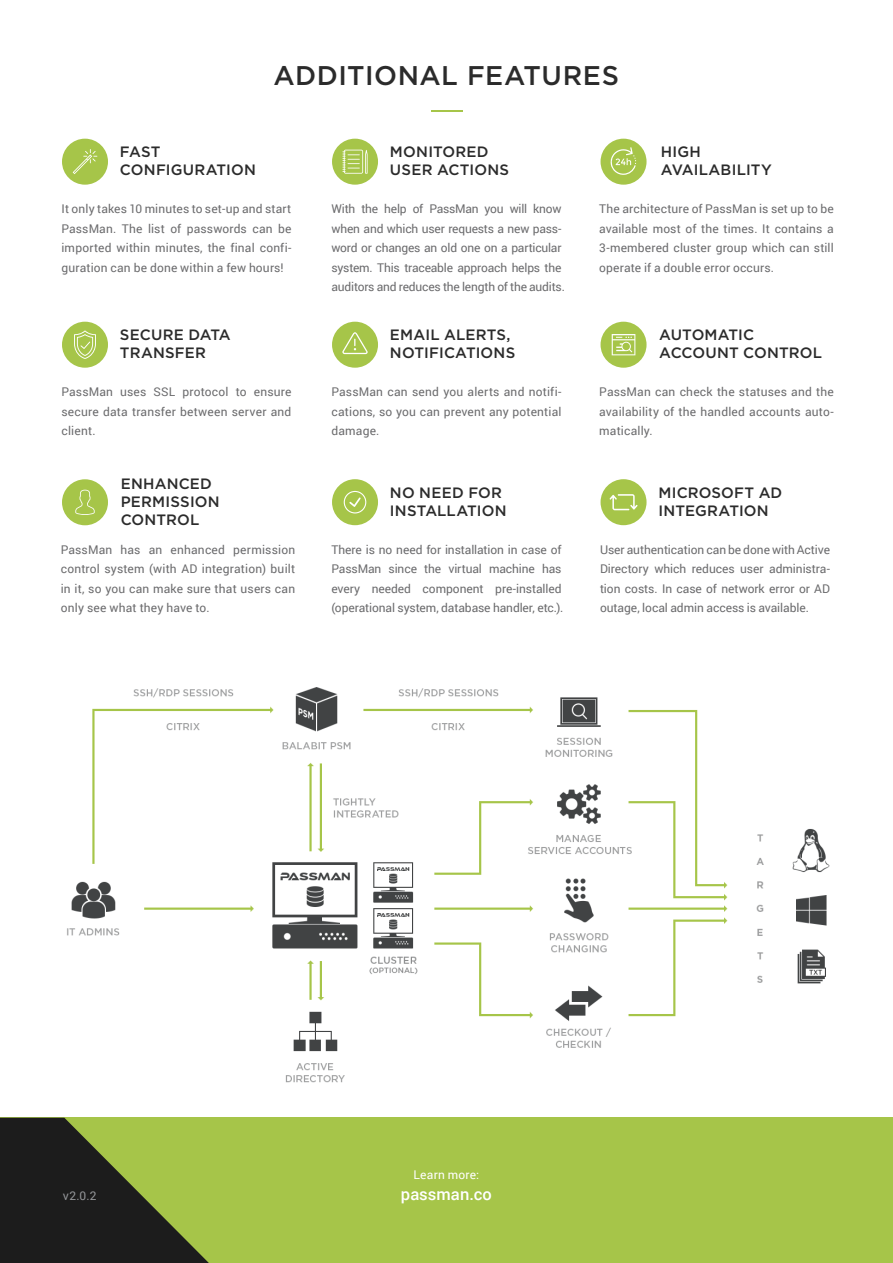
<style>
.page{position:relative;width:893px;height:1263px;background:#fff}
.page>*{position:absolute;margin:0;border:0;box-sizing:border-box;transform-origin:0 0}
.t1{font:500 27px "Gotham";letter-spacing:.02em;color:#2b2b2b}
.t2{font:18px "Myriad Pro";color:#fff}
.t3{font:500 16.5px "Roboto";color:#fff}
.t4{font:500 15px/18px "Gotham";letter-spacing:.01em;color:#2b2b2b}
.t5{font:12px/19.5px "Roboto";color:#6b6b6d;text-align:justify}
.t6{font:12px "Roboto";letter-spacing:.015em;color:#fff}
.t7{font:12px "Roboto";color:#939598}
</style>
<div class="page">
<img style="left:23px;top:687px;width:844px;height:431px">
<div style="left:601px;top:479px;width:45px;height:46px;background:#a6c549;border-radius:50%"></div>
<div style="left:62px;top:479px;width:46px;height:46px;background:#a6c549;border-radius:50%"></div>
<hr style="left:431px;top:110px;width:31px;height:2px;background:#a6c549">
<div style="left:62px;top:139px;width:46px;height:46px;background:#a6c549;border-radius:50%"></div>
<div style="left:332px;top:139px;width:46px;height:46px;background:#a6c549;border-radius:50%"></div>
<div style="left:601px;top:139px;width:45px;height:46px;background:#a6c549;border-radius:50%"></div>
<div style="left:62px;top:322px;width:46px;height:46px;background:#a6c549;border-radius:50%"></div>
<div style="left:332px;top:322px;width:46px;height:46px;background:#a6c549;border-radius:50%"></div>
<div style="left:601px;top:322px;width:45px;height:46px;background:#a6c549;border-radius:50%"></div>
<div style="left:332px;top:479px;width:46px;height:46px;background:#a6c549;border-radius:50%"></div>
<svg style="left:74px;top:330px;width:22px;height:29px"></svg>
<svg style="left:73px;top:149px;width:24px;height:25px"></svg>
<svg style="left:609px;top:494px;width:29px;height:16px"></svg>
<svg style="left:342px;top:150px;width:26px;height:24px"></svg>
<svg style="left:610px;top:147px;width:26px;height:28px"></svg>
<svg style="left:342px;top:332px;width:26px;height:22px"></svg>
<svg style="left:75px;top:490px;width:20px;height:25px"></svg>
<svg style="left:344px;top:491px;width:22px;height:22px"></svg>
<div style="left:345px;top:492px;width:20px;height:20px;background:#a6c549;border-radius:50%"></div>
<svg style="left:349px;top:497px;width:12px;height:10px"></svg>
<svg style="left:612px;top:334px;width:23px;height:21px"></svg>
<div style="left:0;top:1118px;width:893px;height:145px;background:#a6c549"></div>
<svg style="left:0;top:1118px;width:209px;height:145px;fill:#1c1c1c"></svg>
<h1 class="t1" style="left:273px;top:58px;width:347px">ADDITIONAL FEATURES</h1>
<p class="t4" style="left:120px;top:142px;width:138px">FAST<br>CONFIGURATION</p>
<p class="t5" style="left:61px;top:199px;width:232px">It only takes 10 minutes to set-up and start PassMan. The list of passwords can be imported within minutes, the final confi&shy;guration can be done within a few hours!</p>
<p class="t4" style="left:120px;top:325px;width:112px">SECURE DATA<br>TRANSFER</p>
<p class="t5" style="left:61px;top:382px;width:232px">PassMan uses SSL protocol to ensure secure data transfer between server and client.</p>
<p class="t4" style="left:121px;top:474px;width:101px">ENHANCED<br>PERMISSION<br>CONTROL</p>
<p class="t5" style="left:61px;top:539px;width:236px">PassMan has an enhanced permission control system (with AD integration) built in it, so you can make sure that users can only see what they have to.</p>
<p class="t4" style="left:390px;top:142px;width:121px">MONITORED<br>USER ACTIONS</p>
<p class="t5" style="left:331px;top:199px;width:235px;text-align:left">With the help of PassMan you will know when and which user requests a new pass&shy;word or changes an old one on a particular system. This traceable approach helps the auditors and reduces the length of the audits.</p>
<p class="t4" style="left:390px;top:325px;width:127px">EMAIL ALERTS,<br>NOTIFICATIONS</p>
<p class="t5" style="left:331px;top:382px;width:232px">PassMan can send you alerts and notifi&shy;cations, so you can prevent any potential damage.</p>
<p class="t4" style="left:390px;top:483px;width:118px">NO NEED FOR<br>INSTALLATION</p>
<p class="t5" style="left:331px;top:539px;width:233px;text-align:left">There is no need for installation in case of PassMan since the virtual machine has every needed component pre-installed (operational system, database handler, etc.).</p>
<p class="t4" style="left:661px;top:142px;width:112px">HIGH<br>AVAILABILITY</p>
<p class="t5" style="left:599px;top:199px;width:236px">The architecture of PassMan is set up to be available most of the times. It contains a 3-membered cluster group which can still operate if a double error occurs.</p>
<p class="t4" style="left:659px;top:325px;width:164px">AUTOMATIC<br>ACCOUNT CONTROL</p>
<p class="t5" style="left:599px;top:382px;width:236px">PassMan can check the statuses and the availability of the handled accounts auto&shy;matically.</p>
<p class="t4" style="left:658px;top:483px;width:125px">MICROSOFT AD<br>INTEGRATION</p>
<p class="t5" style="left:600px;top:539px;width:232px">User authentication can be done with Active Directory which reduces user administra&shy;tion costs. In case of network error or AD outage, local admin access is available.</p>
<p class="t6" style="left:414px;top:1167px;width:67px">Learn more:</p>
<h2 class="t2" style="left:370px;top:1186px;width:144px">http://passman.co/</h2>
<p class="t7" style="left:63px;top:1187px;width:35px">v2.0.2</p>
<h3 class="t3" style="left:401px;top:1183px;width:92px">passman.co</h3>
</div>
